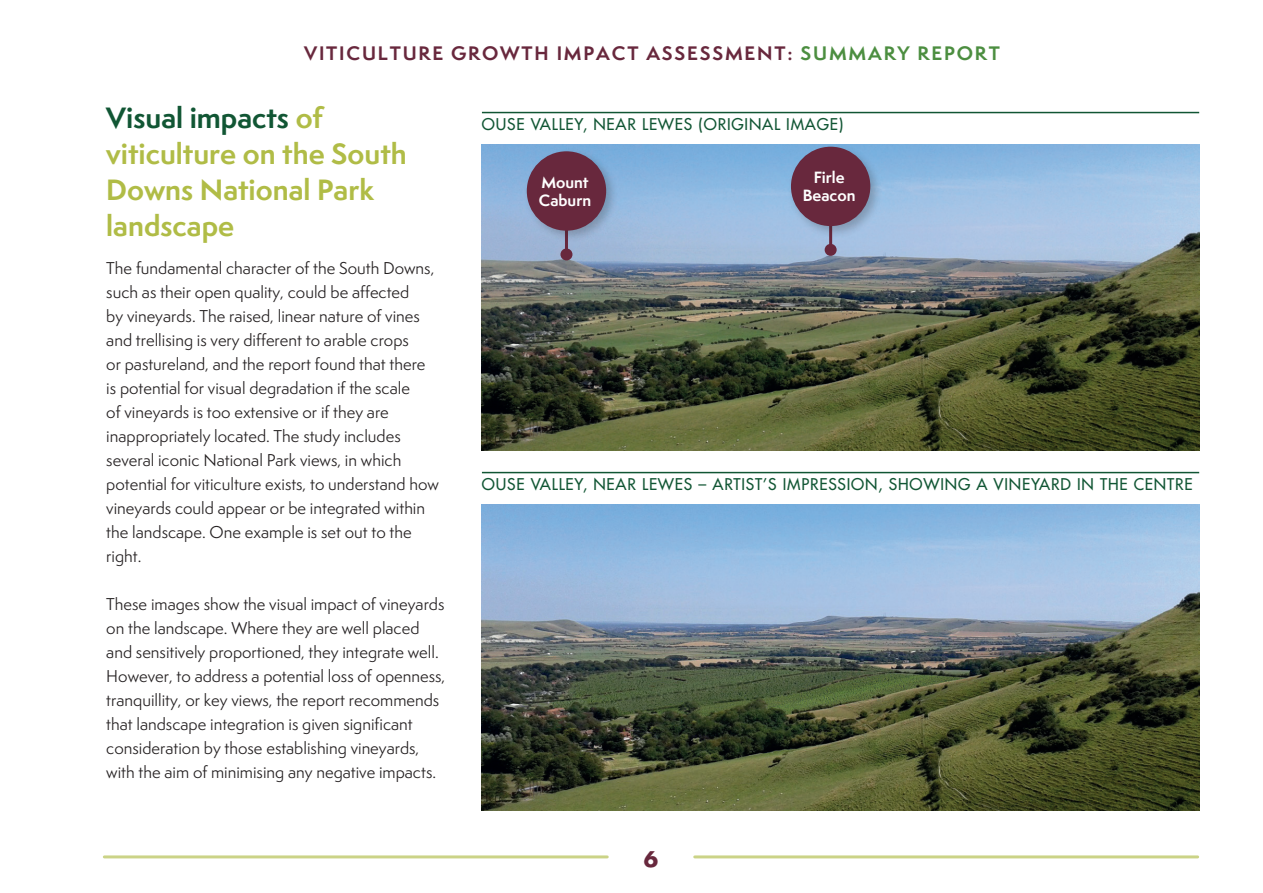
<style>
.page{position:relative;width:1263px;height:893px;background:#fff}
.page>*{position:absolute;margin:0;border:0;box-sizing:border-box;transform-origin:0 0}
.t1{font:700 27px/36px "Semplicita Pro";color:#b0bc46}
.t2{font:700 21px "Futura";color:#68283d}
.t3{font:700 18px "Semplicita Pro";letter-spacing:.1em;color:#68283d}
.t4{font:15.75px/24px "Semplicita Pro";color:#231f20}
.t5{font:15.75px "Futura";letter-spacing:.05em;color:#115634}
.t6{font:700 15px/18px "Semplicita Pro";color:#fff}
.s1{color:#4c8e40}
.s2{color:#115634}
</style>
<div class="page">
<hr style="left:482px;top:112px;width:717px;height:1px;background:#115634">
<hr style="left:482px;top:472px;width:717px;height:1px;background:#115634">
<img style="left:482px;top:144px;width:717px;height:306px">
<img style="left:482px;top:504px;width:717px;height:306px">
<hr style="left:565px;top:209px;width:3px;height:45px;background:#68283d">
<div style="left:560px;top:248px;width:12px;height:12px;background:#68283d;border-radius:50%"></div>
<hr style="left:829px;top:204px;width:3px;height:46px;background:#68283d">
<div style="left:825px;top:244px;width:12px;height:12px;background:#68283d;border-radius:50%"></div>
<div style="left:523px;top:147px;width:95px;height:96px;background:#231f20;opacity:.25"></div>
<div style="left:527px;top:151px;width:79px;height:80px;background:#68283d;border-radius:50%"></div>
<div style="left:787px;top:143px;width:95px;height:95px;background:#231f20;opacity:.25"></div>
<div style="left:791px;top:147px;width:79px;height:79px;background:#68283d;border-radius:50%"></div>
<hr style="left:104px;top:855px;width:503px;height:3px;background:#b0bc46">
<hr style="left:695px;top:855px;width:503px;height:3px;background:#b0bc46">
<p class="t3" style="left:304px;top:39px;width:697px">VITICULTURE GROWTH IMPACT ASSESSMENT: <span class="s1">SUMMARY REPORT</span></p>
<h1 class="t1" style="left:106px;top:99px;width:302px"><span class="s2">Visual impacts</span> of viticulture on the South<br>Downs National Park landscape</h1>
<p class="t4" style="left:106px;top:256px;width:334px">The fundamental character of the South Downs, such as their open quality, could be affected<br>by vineyards. The raised, linear nature of vines and trellising is very different to arable crops<br>or pastureland, and the report found that there is potential for visual degradation if the scale<br>of vineyards is too extensive or if they are inappropriately located. The study includes several iconic National Park views, in which potential for viticulture exists, to understand how vineyards could appear or be integrated within the landscape. One example is set out to the right.</p>
<p class="t4" style="left:106px;top:592px;width:340px">These images show the visual impact of vineyards on the landscape. Where they are well placed and sensitively proportioned, they integrate well.<br>However, to address a potential loss of openness, tranquillity, or key views, the report recommends that landscape integration is given significant consideration by those establishing vineyards, with the aim of minimising any negative impacts.</p>
<p class="t5" style="left:482px;top:114px;width:363px">OUSE VALLEY, NEAR LEWES (ORIGINAL IMAGE)</p>
<p class="t6" style="left:539px;top:173px;width:54px">Mount<br>Caburn</p>
<p class="t6" style="left:803px;top:168px;width:54px;text-align:center">Firle<br>Beacon</p>
<p class="t5" style="left:482px;top:474px;width:712px">OUSE VALLEY, NEAR LEWES – ARTIST’S IMPRESSION, SHOWING A VINEYARD IN THE CENTRE</p>
<h2 class="t2" style="left:644px;top:844px;width:16px">6</h2>
</div>
